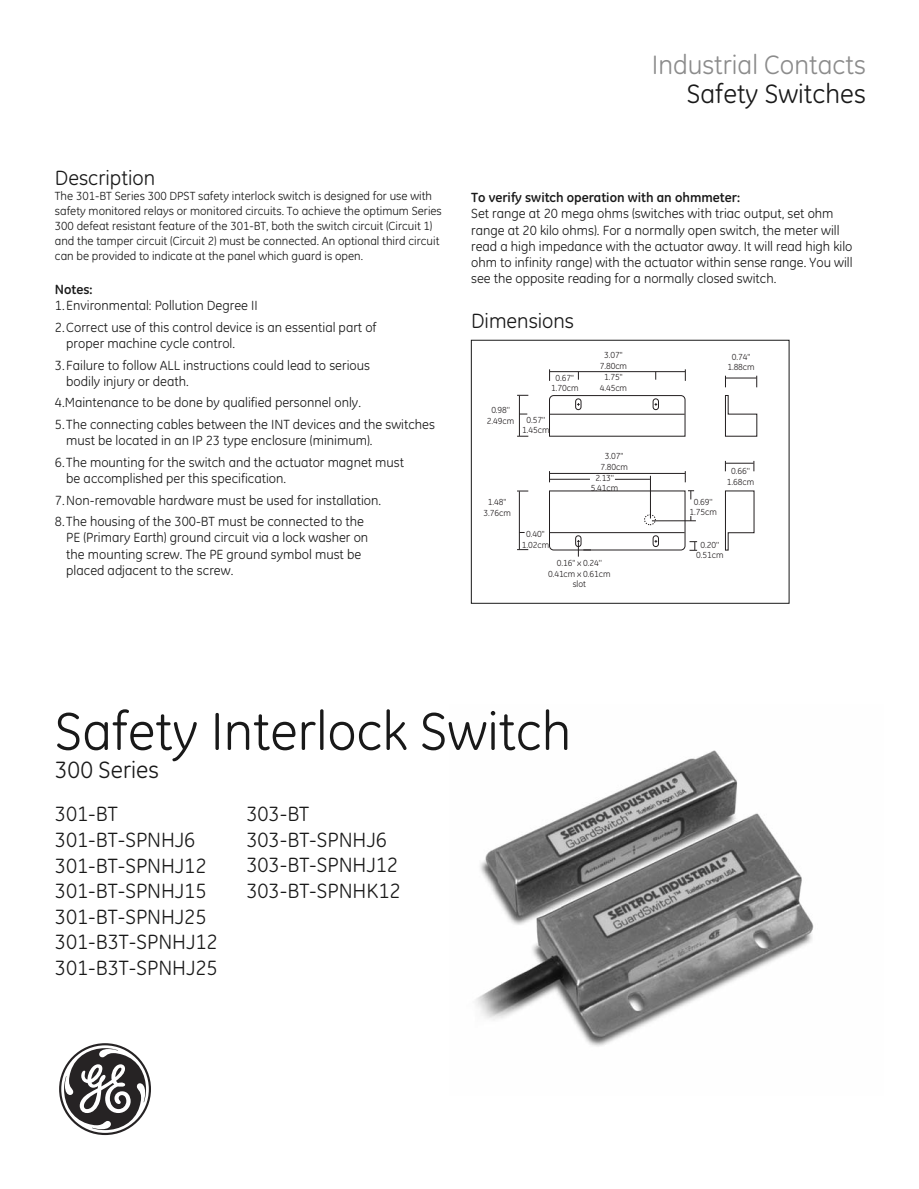
<style>
.page{position:relative;width:919px;height:1189px;background:#fff}
.page>*{position:absolute;margin:0;border:0;box-sizing:border-box;transform-origin:0 0}
.t1{font:54px "GE Inspira";color:#191919}
.t2{font:27px "GE Inspira";color:#8c8c8c}
.t3{font:27px "GE Inspira";color:#191919}
.t4{font:24px "GE Inspira";color:#191919}
.t5{font:21px/25.5px "GE Inspira";color:#191919}
.t6{font:13.5px/21.6px "GE Inspira";color:#191919}
.t7{font:700 13.5px "GE Inspira";color:#191919}
.t8{font:12px/15px "GE Inspira";color:#191919}
.t9{font:8.85px/10.6px "GE Inspira";letter-spacing:-.01em;color:#231f20;text-align:center}
</style>
<div class="page">
<img style="left:475px;top:750px;width:339px;height:297px">
<svg style="left:59px;top:1043px;width:92px;height:91px"></svg>
<svg style="left:725px;top:490px;width:29px;height:60px"></svg>
<svg style="left:725px;top:395px;width:31px;height:41px"></svg>
<hr style="left:519px;top:395px;width:1px;height:41px;background:#231f20">
<svg style="left:684px;top:369px;width:1px;height:12px"></svg>
<hr style="left:549px;top:371px;width:135px;height:1px;background:#231f20">
<svg style="left:756px;top:375px;width:1px;height:12px"></svg>
<hr style="left:725px;top:378px;width:31px;height:1px;background:#231f20">
<hr style="left:519px;top:491px;width:1px;height:58px;background:#231f20">
<hr style="left:549px;top:473px;width:135px;height:1px;background:#231f20">
<svg style="left:724px;top:461px;width:30px;height:10px"></svg>
<svg style="left:549px;top:395px;width:136px;height:41px"></svg>
<div style="left:575px;top:398px;width:6px;height:12px;border:1px solid #231f20;border-radius:3px"></div>
<hr style="left:549px;top:479px;width:40px;height:1px;background:#231f20">
<hr style="left:614px;top:479px;width:35px;height:1px;background:#231f20">
<hr style="left:650px;top:475px;width:1px;height:43px;background:#231f20">
<svg style="left:549px;top:490px;width:147px;height:66px"></svg>
<div style="left:644px;top:514px;width:11px;height:11px;border:1px dashed #231f20;border-radius:50%"></div>
<div style="left:471px;top:340px;width:317px;height:263px;border:1px solid #191919"></div>
<h3 class="t5" style="left:55px;top:167px;width:102px">Description</h3>
<p class="t8" style="left:55px;top:189px;width:388px">The 301-BT Series 300 DPST safety interlock switch is designed for use with safety monitored relays or monitored circuits. To achieve the optimum Series 300 defeat resistant feature of the 301-BT, both the switch circuit (Circuit 1) and the tamper circuit (Circuit 2) must be connected. An optional third circuit can be provided to indicate at the panel which guard is open.</p>
<p class="t7" style="left:55px;top:284px;width:39px">Notes:</p>
<p class="t6" style="left:55px;top:295px;width:323px">1.Environmental: Pollution Degree II<br>2.Correct use of this control device is an essential part of</p>
<p class="t6" style="left:55px;top:333px;width:316px;text-indent:11px">proper machine cycle control.<br>3.Failure to follow ALL instructions could lead to serious</p>
<p class="t6" style="left:55px;top:371px;width:381px;text-indent:11px">bodily injury or death.<br>4.Maintenance to be done by qualified personnel only.<br>5.The connecting cables between the INT devices and the switches</p>
<p class="t6" style="left:55px;top:430px;width:350px;text-indent:11px">must be located in an IP 23 type enclosure (minimum).<br>6.The mounting for the switch and the actuator magnet must</p>
<p class="t6" style="left:55px;top:468px;width:327px;text-indent:11px">be accomplished per this specification.<br>7.Non-removable hardware must be used for installation.<br>8.The housing of the 300-BT must be connected to the</p>
<p class="t6" style="left:66px;top:530px;width:303px;line-height:16.2px">PE (Primary Earth) ground circuit via a lock washer on the mounting screw. The PE ground symbol must be placed adjacent to the screw.</p>
<h2 class="t2" style="left:651px;top:54px;width:215px">Industrial Contacts</h2>
<h2 class="t3" style="left:686px;top:83px;width:180px">Safety Switches</h2>
<p class="t7" style="left:471px;top:192px;width:270px">To verify switch operation with an ohmmeter:</p>
<p class="t6" style="left:471px;top:206px;width:383px;line-height:16.2px">Set range at 20 mega ohms (switches with triac output, set ohm range at 20 kilo ohms). For a normally open switch, the meter will read a high impedance with the actuator away. It will read high kilo ohm to infinity range) with the actuator within sense range. You will see the opposite reading for a normally closed switch.</p>
<h3 class="t5" style="left:471px;top:309px;width:104px">Dimensions</h3>
<p class="t9" style="left:486px;top:405px;width:29px">0.98''<br>2.49cm</p>
<p class="t9" style="left:483px;top:497px;width:29px">1.48''<br>3.76cm</p>
<p class="t9" style="left:551px;top:373px;width:29px">0.67''<br>1.70cm</p>
<p class="t9" style="left:522px;top:415px;width:29px">0.57''<br>1.45cm</p>
<p class="t9" style="left:599px;top:351px;width:29px">3.07''<br>7.80cm<br>1.75''<br>4.45cm</p>
<p class="t9" style="left:727px;top:352px;width:29px">0.74''<br>1.88cm</p>
<p class="t9" style="left:600px;top:451px;width:29px">3.07''<br>7.80cm</p>
<p class="t9" style="left:590px;top:474px;width:29px;line-height:9.6px">2.13''<br>5.41cm</p>
<p class="t9" style="left:689px;top:498px;width:29px;line-height:9.6px">0.69''<br>1.75cm</p>
<p class="t9" style="left:726px;top:466px;width:29px">0.66''<br>1.68cm</p>
<p class="t9" style="left:521px;top:529px;width:29px">0.40''<br>1.02cm</p>
<p class="t9" style="left:547px;top:558px;width:64px">0.16'' x 0.24''<br>0.41cm x 0.61cm slot</p>
<p class="t9" style="left:696px;top:540px;width:29px">0.20''<br>0.51cm</p>
<h1 class="t1" style="left:55px;top:709px;width:517px">Safety Interlock Switch</h1>
<h3 class="t4" style="left:55px;top:760px;width:106px">300 Series</h3>
<h3 class="t5" style="left:55px;top:803px;width:164px">301-BT<br>301-BT-SPNHJ6<br>301-BT-SPNHJ12<br>301-BT-SPNHJ15<br>301-BT-SPNHJ25<br>301-B3T-SPNHJ12<br>301-B3T-SPNHJ25</h3>
<h3 class="t5" style="left:246px;top:802px;width:156px">303-BT<br>303-BT-SPNHJ6<br>303-BT-SPNHJ12<br>303-BT-SPNHK12</h3>
</div>
